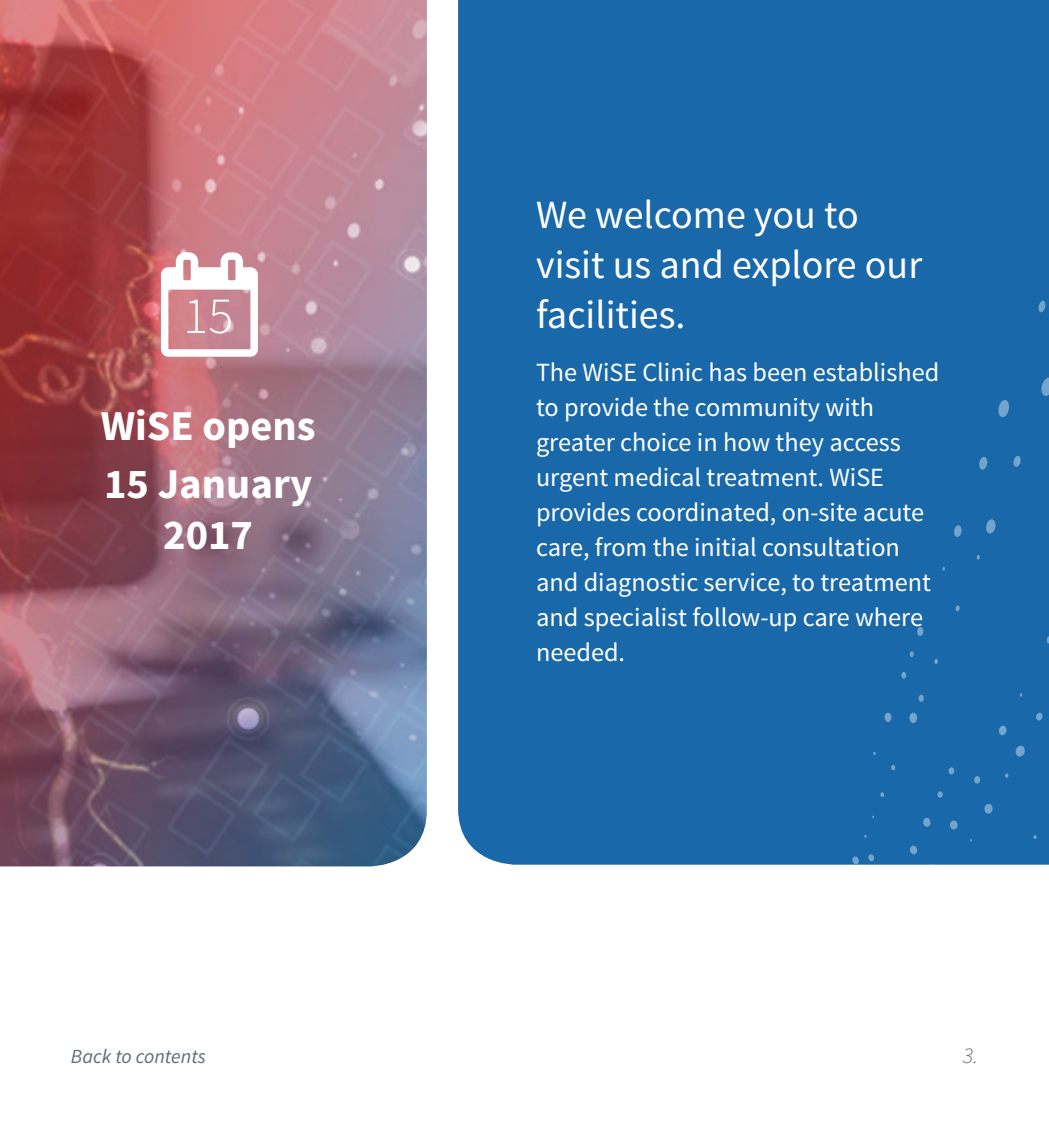
<style>
.page{position:relative;width:1049px;height:1134px;background:#fff}
.page>*{position:absolute;margin:0;border:0;box-sizing:border-box;transform-origin:0 0}
.t1{font:300 52.25px "Source Sans Pro";color:#fff}
.t2{font:700 42.5px/58px "Source Sans Pro";color:#fff}
.t3{font:40px/50px "Source Sans Pro";color:#fff}
.t4{font:26.25px/35px "Source Sans Pro";color:#fff}
.t5{font:italic 300 22.5px "Source Sans Pro";color:#636c72}
.t6{font:italic 20px "Source Sans Pro";color:#636c72}
</style>
<div class="page">
<div style="left:458px;top:0;width:591px;height:865px;background:#1968aa"></div>
<svg style="left:880px;top:792px;width:4px;height:5px"></svg>
<svg style="left:891px;top:765px;width:4px;height:5px"></svg>
<svg style="left:909px;top:713px;width:9px;height:10px"></svg>
<svg style="left:918px;top:695px;width:6px;height:7px"></svg>
<svg style="left:934px;top:659px;width:4px;height:5px"></svg>
<svg style="left:955px;top:605px;width:5px;height:6px"></svg>
<svg style="left:976px;top:555px;width:4px;height:5px"></svg>
<svg style="left:985px;top:519px;width:11px;height:15px"></svg>
<svg style="left:1013px;top:456px;width:8px;height:11px"></svg>
<svg style="left:1041px;top:378px;width:8px;height:18px"></svg>
<svg style="left:948px;top:767px;width:7px;height:7px"></svg>
<svg style="left:937px;top:791px;width:6px;height:7px"></svg>
<svg style="left:922px;top:818px;width:9px;height:9px"></svg>
<svg style="left:909px;top:846px;width:9px;height:8px"></svg>
<svg style="left:984px;top:804px;width:9px;height:9px"></svg>
<svg style="left:1005px;top:773px;width:4px;height:5px"></svg>
<svg style="left:1015px;top:746px;width:10px;height:11px"></svg>
<svg style="left:1035px;top:713px;width:8px;height:7px"></svg>
<svg style="left:852px;top:854px;width:22px;height:11px"></svg>
<svg style="left:1033px;top:835px;width:4px;height:4px"></svg>
<svg style="left:949px;top:820px;width:9px;height:9px"></svg>
<svg style="left:973px;top:776px;width:8px;height:8px"></svg>
<svg style="left:998px;top:726px;width:9px;height:9px"></svg>
<svg style="left:1019px;top:693px;width:3px;height:4px"></svg>
<svg style="left:1046px;top:636px;width:3px;height:7px"></svg>
<svg style="left:1038px;top:301px;width:8px;height:11px"></svg>
<svg style="left:998px;top:400px;width:12px;height:17px"></svg>
<svg style="left:978px;top:457px;width:10px;height:13px"></svg>
<svg style="left:953px;top:525px;width:9px;height:12px"></svg>
<svg style="left:942px;top:567px;width:3px;height:4px"></svg>
<svg style="left:917px;top:627px;width:7px;height:9px"></svg>
<svg style="left:909px;top:651px;width:5px;height:6px"></svg>
<svg style="left:901px;top:672px;width:5px;height:7px"></svg>
<svg style="left:884px;top:713px;width:8px;height:9px"></svg>
<img style="left:0;top:0;width:427px;height:866px">
<svg style="left:161px;top:252px;width:97px;height:105px"></svg>
<h1 class="t1" style="left:183px;top:284px;width:52px">15</h1>
<h2 class="t2" style="left:101px;top:398px;width:216px">WiSE opens<br>15 January</h2>
<h2 class="t2" style="left:163px;top:507px;width:91px">2017</h2>
<h3 class="t3" style="left:536px;top:191px;width:388px">We welcome you to visit us and explore our facilities.</h3>
<p class="t4" style="left:536px;top:355px;width:405px">The WiSE Clinic has been established to provide the community with greater choice in how they access urgent medical treatment. WiSE provides coordinated, on-site acute care, from the initial consultation and diagnostic service, to treatment and specialist follow-up care where needed.</p>
<p class="t6" style="left:71px;top:1044px;width:137px">Back to contents</p>
<p class="t5" style="left:963px;top:1042px;width:17px">3.</p>
</div>
